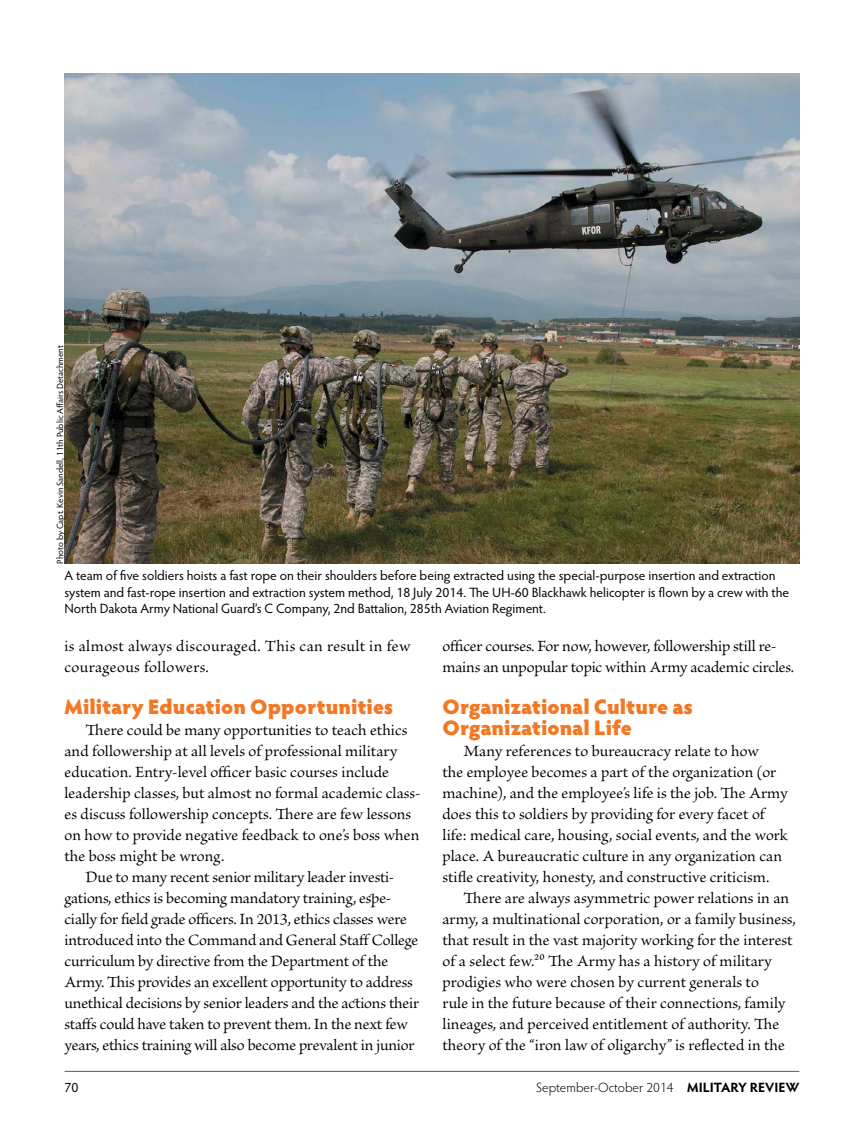
<style>
.page{position:relative;width:864px;height:1134px;background:#fff}
.page>*{position:absolute;margin:0;border:0;box-sizing:border-box;transform-origin:0 0}
.t1{font:900 21px/21px "Hypatia Sans Pro";letter-spacing:-.005em;color:#f47724}
.t2{font:16.5px/21px "Brioso Pro";color:#000}
.t3{font:16.5px/21px "Brioso Pro";letter-spacing:.02em;color:#000}
.t4{font:13.5px/16.5px "Hypatia Sans Pro";color:#000}
.t5{font:300 13.5px "Hypatia Sans Pro";color:#000}
.t6{font:9px "Hypatia Sans Pro";color:#000}
.s1{font-weight:700}
</style>
<div class="page">
<hr style="left:65px;top:1071px;width:734px;height:1px;background:#58595b">
<img style="left:64px;top:74px;width:736px;height:490px">
<p class="t6" style="left:54px;top:564px;width:220px;rotate:-90deg">Photo by Capt. Kevin Sandell, 11th Public Affairs Detachment</p>
<p class="t4" style="left:64px;top:567px;width:726px">A team of five soldiers hoists a fast rope on their shoulders before being extracted using the special-purpose insertion and extraction system and fast-rope insertion and extraction system method, 18 July 2014. The UH-60 Blackhawk helicopter is flown by a crew with the<br>North Dakota Army National Guard’s C Company, 2nd Battalion, 285th Aviation Regiment.</p>
<p class="t3" style="left:64px;top:636px;width:347px">is almost always discouraged. This can result in few courageous followers.</p>
<p class="t1" style="left:64px;top:695px;width:330px">Military Education Opportunities</p>
<p class="t2" style="left:86px;top:720px;width:324px">There could be many opportunities to teach ethics</p>
<p class="t2" style="left:64px;top:741px;width:334px">and followership at all levels of professional military</p>
<p class="t2" style="left:64px;top:762px;width:326px">education. Entry-level officer basic courses include</p>
<p class="t2" style="left:64px;top:783px;width:358px">leadership classes, but almost no formal academic class-</p>
<p class="t2" style="left:64px;top:804px;width:348px">es discuss followership concepts. There are few lessons</p>
<p class="t2" style="left:64px;top:825px;width:357px">on how to provide negative feedback to one’s boss when</p>
<p class="t2" style="left:64px;top:846px;width:161px">the boss might be wrong.</p>
<p class="t2" style="left:85px;top:867px;width:310px">Due to many recent senior military leader investi-</p>
<p class="t2" style="left:65px;top:888px;width:329px">gations, ethics is becoming mandatory training, espe-</p>
<p class="t2" style="left:65px;top:909px;width:344px">cially for field grade officers. In 2013, ethics classes were</p>
<p class="t2" style="left:65px;top:930px;width:355px">introduced into the Command and General Staff College</p>
<p class="t2" style="left:65px;top:951px;width:325px">curriculum by directive from the Department of the</p>
<p class="t2" style="left:65px;top:972px;width:350px">Army. This provides an excellent opportunity to address</p>
<p class="t2" style="left:65px;top:993px;width:356px">unethical decisions by senior leaders and the actions their</p>
<p class="t2" style="left:65px;top:1014px;width:345px">staffs could have taken to prevent them. In the next few</p>
<p class="t2" style="left:65px;top:1035px;width:352px">years, ethics training will also become prevalent in junior</p>
<p class="t2" style="left:443px;top:636px;width:353px">officer courses. For now, however, followership still re&shy;mains an unpopular topic within Army academic circles.</p>
<p class="t1" style="left:442px;top:695px;width:252px">Organizational Culture as<br>Organizational Life</p>
<p class="t2" style="left:442px;top:741px;width:347px;text-indent:21px">Many references to bureaucracy relate to how<br>the employee becomes a part of the organization (or machine), and the employee’s life is the job. The Army does this to soldiers by providing for every facet of life: medical care, housing, social events, and the work place. A bureaucratic culture in any organization can stifle creativity, honesty, and constructive criticism.</p>
<p class="t2" style="left:442px;top:888px;width:355px;text-indent:21px">There are always asymmetric power relations in an army, a multinational corporation, or a family business, that result in the vast majority working for the interest of a select few.20 The Army has a history of military prodigies who were chosen by current generals to<br>rule in the future because of their connections, family lineages, and perceived entitlement of authority. The theory of the “iron law of oligarchy” is reflected in the</p>
<p class="t4" style="left:64px;top:1079px;width:15px">70</p>
<p class="t5" style="left:536px;top:1079px;width:265px">September-October 2014 <span class="s1">MILITARY REVIEW</span></p>
</div>
